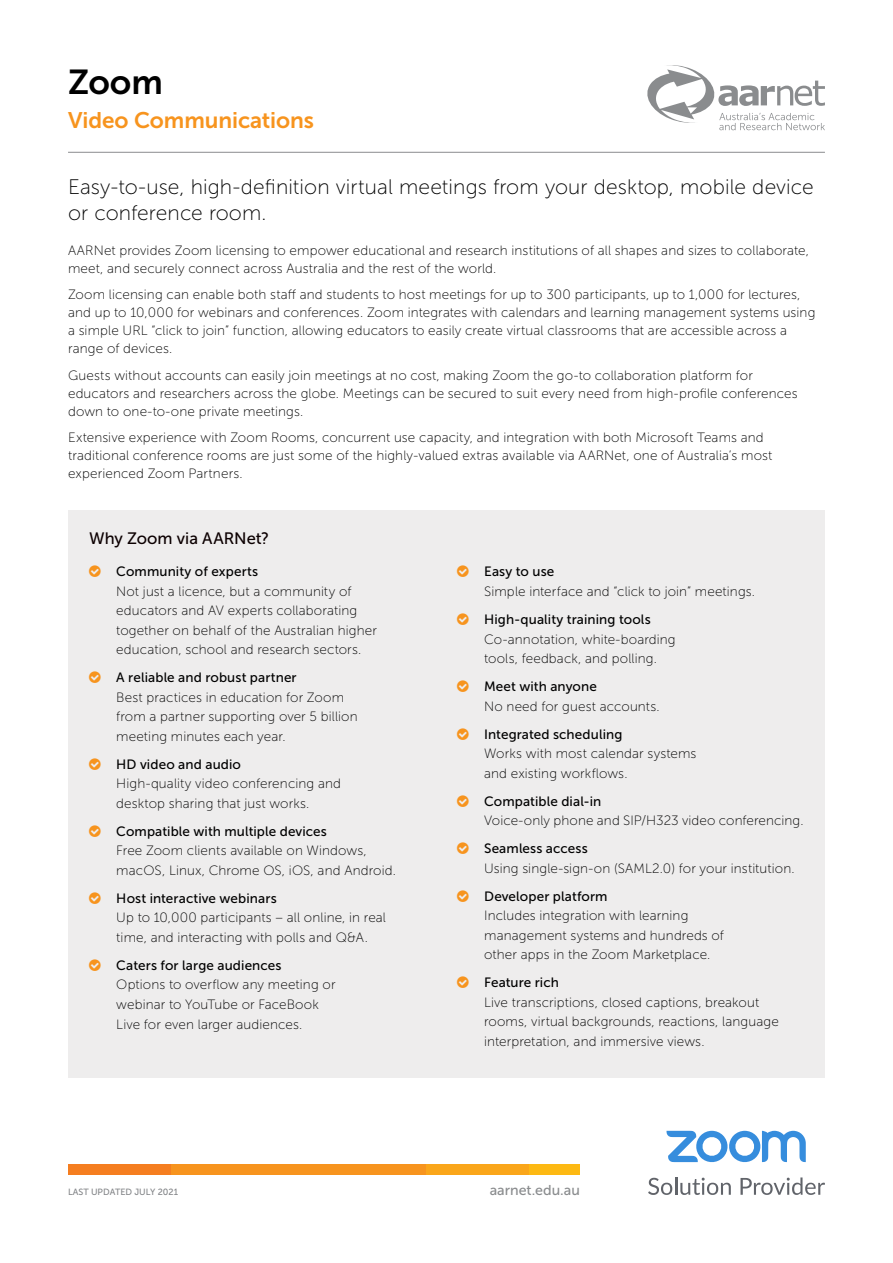
<style>
.page{position:relative;width:893px;height:1263px;background:#fff}
.page>*{position:absolute;margin:0;border:0;box-sizing:border-box;transform-origin:0 0}
.t1{font:34.5px "Museo Sans 700";color:#000}
.t2{font:22.5px "Museo Sans 700";letter-spacing:-.005em;color:#f7941e}
.t3{font:21px/25.5px "Museo Sans 100";letter-spacing:.005em;color:#000}
.t4{font:16.5px "Museo Sans 500";color:#0c0001}
.t5{font:14.25px "Museo Sans 500";color:#8a8c8e}
.t6{font:13.5px/19.5px "Museo Sans 100";letter-spacing:.01em;color:#000}
.t7{font:13.5px "Museo Sans 500";letter-spacing:.01em;color:#000}
.t8{font:9px "Museo Sans 500";color:#828487}
</style>
<div class="page">
<div style="left:68px;top:510px;width:757px;height:568px;background:#eeeded"></div>
<div style="left:68px;top:1164px;width:103px;height:10px;background:#f57e20"></div>
<div style="left:426px;top:1164px;width:104px;height:10px;background:#faa61a"></div>
<div style="left:171px;top:1164px;width:255px;height:10px;background:#f7941e"></div>
<div style="left:530px;top:1164px;width:50px;height:10px;background:#fdb913"></div>
<svg style="left:647px;top:65px;width:178px;height:65px"></svg>
<hr style="left:68px;top:152px;width:757px;height:1px;background:#8a8c8e">
<svg style="left:666px;top:1131px;width:140px;height:32px"></svg>
<svg style="left:648px;top:1177px;width:83px;height:18px"></svg>
<svg style="left:740px;top:1177px;width:85px;height:18px"></svg>
<h1 class="t1" style="left:68px;top:63px;width:96px">Zoom</h1>
<h2 class="t2" style="left:68px;top:108px;width:247px">Video Communications</h2>
<h3 class="t3" style="left:68px;top:174px;width:747px">Easy-to-use, high-definition virtual meetings from your desktop, mobile device or conference room.</h3>
<p class="t6" style="left:68px;top:241px;width:742px;line-height:18px">AARNet provides Zoom licensing to empower educational and research institutions of all shapes and sizes to collaborate, meet, and securely connect across Australia and the rest of the world.</p>
<p class="t6" style="left:68px;top:286px;width:749px;line-height:18px">Zoom licensing can enable both staff and students to host meetings for up to 300 participants, up to 1,000 for lectures, and up to 10,000 for webinars and conferences. Zoom integrates with calendars and learning management systems using a simple URL “click to join” function, allowing educators to easily create virtual classrooms that are accessible across a range of devices.</p>
<p class="t6" style="left:68px;top:366px;width:731px;line-height:18px">Guests without accounts can easily join meetings at no cost, making Zoom the go-to collaboration platform for educators and researchers across the globe. Meetings can be secured to suit every need from high-profile conferences down to one-to-one private meetings.</p>
<p class="t6" style="left:68px;top:429px;width:706px;line-height:18px">Extensive experience with Zoom Rooms, concurrent use capacity, and integration with both Microsoft Teams and traditional conference rooms are just some of the highly-valued extras available via AARNet, one of Australia’s most experienced Zoom Partners.</p>
<p class="t4" style="left:89px;top:529px;width:181px">Why Zoom via AARNet?</p>
<p class="t7" style="left:116px;top:564px;width:143px">Community of experts</p>
<p class="t6" style="left:116px;top:582px;width:262px">Not just a licence, but a community of educators and AV experts collaborating together on behalf of the Australian higher education, school and research sectors.</p>
<p class="t7" style="left:116px;top:670px;width:182px">A reliable and robust partner</p>
<p class="t6" style="left:116px;top:688px;width:243px">Best practices in education for Zoom from a partner supporting over 5 billion meeting minutes each year.</p>
<p class="t7" style="left:116px;top:757px;width:126px">HD video and audio</p>
<p class="t6" style="left:116px;top:774px;width:226px">High-quality video conferencing and desktop sharing that just works.</p>
<p class="t7" style="left:116px;top:824px;width:212px">Compatible with multiple devices</p>
<p class="t6" style="left:116px;top:841px;width:281px">Free Zoom clients available on Windows, macOS, Linux, Chrome OS, iOS, and Android.</p>
<p class="t7" style="left:116px;top:891px;width:162px">Host interactive webinars</p>
<p class="t6" style="left:116px;top:908px;width:271px">Up to 10,000 participants – all online, in real time, and interacting with polls and Q&amp;A.</p>
<p class="t7" style="left:116px;top:958px;width:167px">Caters for large audiences</p>
<p class="t6" style="left:116px;top:975px;width:221px">Options to overflow any meeting or webinar to YouTube or FaceBook<br>Live for even larger audiences.</p>
<p class="t8" style="left:68px;top:1187px;width:112px">LAST UPDATED JULY 2021</p>
<p class="t7" style="left:484px;top:564px;width:72px">Easy to use</p>
<p class="t6" style="left:484px;top:582px;width:272px">Simple interface and “click to join” meetings.</p>
<p class="t7" style="left:484px;top:612px;width:168px">High-quality training tools</p>
<p class="t6" style="left:484px;top:629px;width:193px">Co-annotation, white-boarding tools, feedback, and polling.</p>
<p class="t7" style="left:484px;top:679px;width:114px">Meet with anyone</p>
<p class="t6" style="left:484px;top:696px;width:177px">No need for guest accounts.</p>
<p class="t7" style="left:484px;top:726px;width:140px">Integrated scheduling</p>
<p class="t6" style="left:484px;top:744px;width:214px">Works with most calendar systems and existing workflows.</p>
<p class="t7" style="left:484px;top:793px;width:119px">Compatible dial-in</p>
<p class="t6" style="left:484px;top:811px;width:321px">Voice-only phone and SIP/H323 video conferencing.</p>
<p class="t7" style="left:484px;top:841px;width:105px">Seamless access</p>
<p class="t6" style="left:484px;top:858px;width:312px">Using single-sign-on (SAML2.0) for your institution.</p>
<p class="t7" style="left:484px;top:888px;width:125px">Developer platform</p>
<p class="t6" style="left:484px;top:906px;width:241px">Includes integration with learning management systems and hundreds of other apps in the Zoom Marketplace.</p>
<p class="t7" style="left:484px;top:975px;width:76px">Feature rich</p>
<p class="t6" style="left:484px;top:992px;width:296px">Live transcriptions, closed captions, breakout rooms, virtual backgrounds, reactions, language interpretation, and immersive views.</p>
<p class="t5" style="left:490px;top:1182px;width:92px">aarnet.edu.au</p>
</div>
